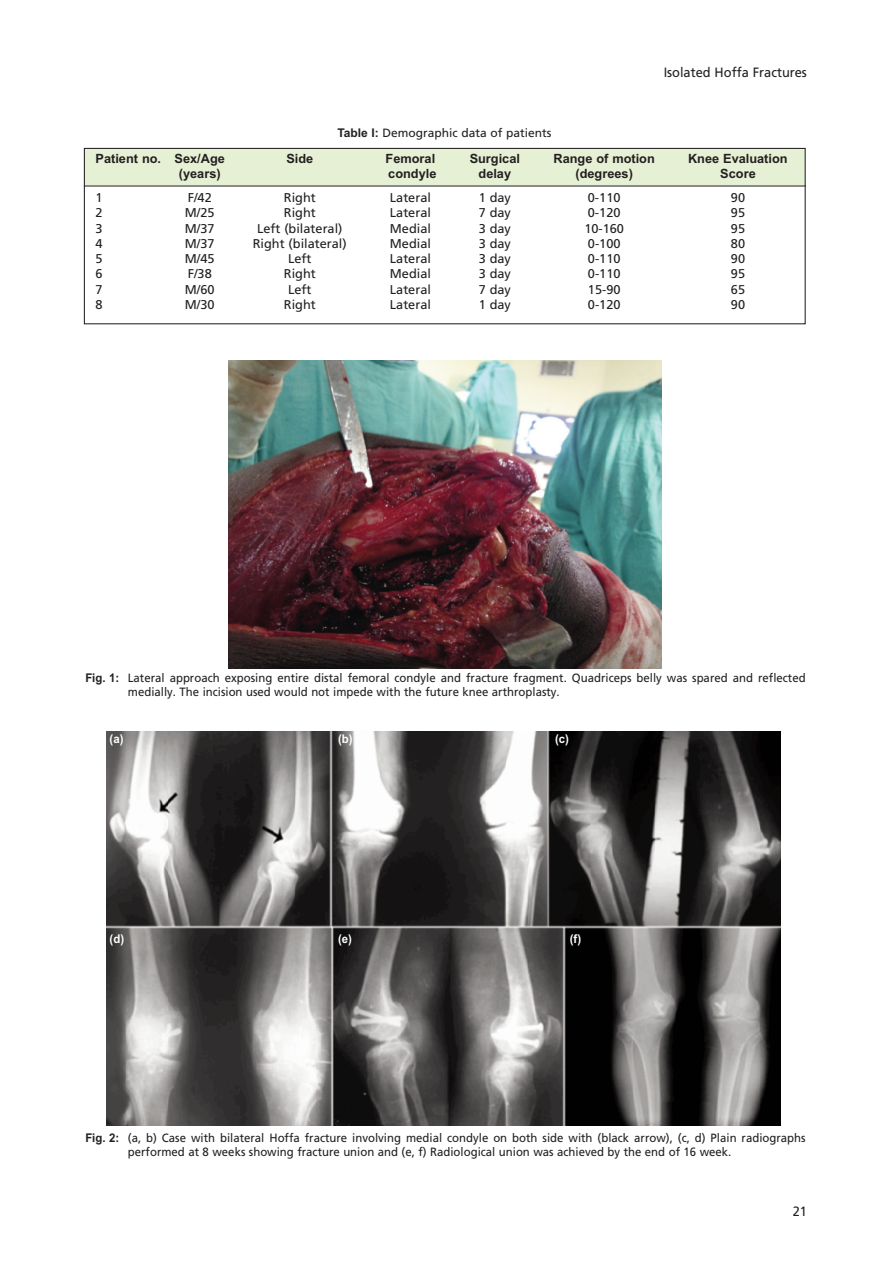
<style>
.page{position:relative;width:893px;height:1263px;background:#fff}
.page>*{position:absolute;margin:0;border:0;box-sizing:border-box;transform-origin:0 0}
.t1{font:13.5px "Frutiger LT Std";color:#231f20;scale:.95 1}
.t2{font:12.75px "Frutiger LT Std";color:#231f20}
.t3{font:700 12.75px "Arial";color:#231f20}
.t4{font:12px/14.4px "Frutiger LT Std";color:#231f20;scale:.95 1}
.t5{font:12px "Frutiger LT Std";color:#231f20}
.t6{font:700 12px "Arial";color:#fff;scale:.95 1}
.s1{font-family:"Arial";font-weight:700}
</style>
<div class="page">
<div style="left:84px;top:149px;width:720px;height:37px;background:#e5f0d4"></div>
<div style="left:84px;top:148px;width:721px;height:176px;border:1px solid #231f20"></div>
<hr style="left:84px;top:186px;width:721px;height:1px;background:#231f20">
<img style="left:228px;top:360px;width:433px;height:308px">
<img style="left:107px;top:731px;width:673px;height:394px">
<p class="t5" style="left:337px;top:128px;width:216px"><span class="s1">Table I:</span> Demographic data of patients</p>
<p class="t1" style="left:663px;top:67px;width:152px">Isolated Hoffa Fractures</p>
<p class="t3" style="left:96px;top:151px;width:131px">Patient no. Sex/Age</p>
<p class="t3" style="left:286px;top:151px;width:28px">Side</p>
<p class="t3" style="left:385px;top:151px;width:51px">Femoral</p>
<p class="t3" style="left:469px;top:151px;width:52px">Surgical</p>
<p class="t3" style="left:553px;top:151px;width:103px">Range of motion</p>
<p class="t3" style="left:688px;top:151px;width:101px">Knee Evaluation</p>
<p class="t3" style="left:179px;top:166px;width:43px">(years)</p>
<p class="t3" style="left:388px;top:166px;width:50px">condyle</p>
<p class="t3" style="left:478px;top:166px;width:34px">delay</p>
<p class="t3" style="left:575px;top:166px;width:59px">(degrees)</p>
<p class="t3" style="left:720px;top:166px;width:37px">Score</p>
<p class="t2" style="left:96px;top:192px;width:9px">1</p>
<p class="t2" style="left:188px;top:192px;width:26px">F/42</p>
<p class="t2" style="left:284px;top:192px;width:33px">Right</p>
<p class="t2" style="left:390px;top:192px;width:43px">Lateral</p>
<p class="t2" style="left:478px;top:192px;width:34px">1 day</p>
<p class="t2" style="left:588px;top:192px;width:34px">0-110</p>
<p class="t2" style="left:730px;top:192px;width:16px">90</p>
<p class="t2" style="left:96px;top:208px;width:9px">2</p>
<p class="t2" style="left:185px;top:208px;width:31px">M/25</p>
<p class="t2" style="left:284px;top:208px;width:33px">Right</p>
<p class="t2" style="left:390px;top:208px;width:43px">Lateral</p>
<p class="t2" style="left:478px;top:208px;width:34px">7 day</p>
<p class="t2" style="left:588px;top:208px;width:34px">0-120</p>
<p class="t2" style="left:730px;top:208px;width:16px">95</p>
<p class="t2" style="left:96px;top:223px;width:9px">3</p>
<p class="t2" style="left:185px;top:223px;width:31px">M/37</p>
<p class="t2" style="left:257px;top:223px;width:87px">Left (bilateral)</p>
<p class="t2" style="left:390px;top:223px;width:43px">Medial</p>
<p class="t2" style="left:478px;top:223px;width:34px">3 day</p>
<p class="t2" style="left:584px;top:223px;width:41px">10-160</p>
<p class="t2" style="left:730px;top:223px;width:16px">95</p>
<p class="t2" style="left:96px;top:238px;width:9px">4</p>
<p class="t2" style="left:185px;top:238px;width:31px">M/37</p>
<p class="t2" style="left:253px;top:238px;width:95px">Right (bilateral)</p>
<p class="t2" style="left:390px;top:238px;width:43px">Medial</p>
<p class="t2" style="left:478px;top:238px;width:34px">3 day</p>
<p class="t2" style="left:588px;top:238px;width:34px">0-100</p>
<p class="t2" style="left:730px;top:238px;width:16px">80</p>
<p class="t2" style="left:96px;top:254px;width:9px">5</p>
<p class="t2" style="left:185px;top:254px;width:31px">M/45</p>
<p class="t2" style="left:288px;top:254px;width:25px">Left</p>
<p class="t2" style="left:390px;top:254px;width:43px">Lateral</p>
<p class="t2" style="left:478px;top:254px;width:34px">3 day</p>
<p class="t2" style="left:588px;top:254px;width:34px">0-110</p>
<p class="t2" style="left:730px;top:254px;width:16px">90</p>
<p class="t2" style="left:96px;top:269px;width:9px">6</p>
<p class="t2" style="left:188px;top:269px;width:26px">F/38</p>
<p class="t2" style="left:284px;top:269px;width:33px">Right</p>
<p class="t2" style="left:390px;top:269px;width:43px">Medial</p>
<p class="t2" style="left:478px;top:269px;width:34px">3 day</p>
<p class="t2" style="left:588px;top:269px;width:34px">0-110</p>
<p class="t2" style="left:730px;top:269px;width:16px">95</p>
<p class="t2" style="left:96px;top:284px;width:9px">7</p>
<p class="t2" style="left:185px;top:284px;width:31px">M/60</p>
<p class="t2" style="left:288px;top:284px;width:25px">Left</p>
<p class="t2" style="left:390px;top:284px;width:43px">Lateral</p>
<p class="t2" style="left:478px;top:284px;width:34px">7 day</p>
<p class="t2" style="left:588px;top:284px;width:34px">15-90</p>
<p class="t2" style="left:730px;top:284px;width:16px">65</p>
<p class="t2" style="left:96px;top:299px;width:9px">8</p>
<p class="t2" style="left:185px;top:299px;width:31px">M/30</p>
<p class="t2" style="left:284px;top:299px;width:33px">Right</p>
<p class="t2" style="left:390px;top:299px;width:43px">Lateral</p>
<p class="t2" style="left:478px;top:299px;width:34px">1 day</p>
<p class="t2" style="left:588px;top:299px;width:34px">0-120</p>
<p class="t2" style="left:730px;top:299px;width:16px">90</p>
<p class="t4" style="left:128px;top:672px;width:714px;text-indent:-43px"><span class="s1">Fig. 1:</span> Lateral approach exposing entire distal femoral condyle and fracture fragment. Quadriceps belly was spared and reflected medially. The incision used would not impede with the future knee arthroplasty.</p>
<p class="t6" style="left:110px;top:732px;width:16px">(a)</p>
<p class="t6" style="left:110px;top:931px;width:17px">(d)</p>
<p class="t6" style="left:338px;top:732px;width:17px">(b)</p>
<p class="t6" style="left:338px;top:931px;width:16px">(e)</p>
<p class="t6" style="left:555px;top:732px;width:16px">(c)</p>
<p class="t6" style="left:569px;top:931px;width:13px">(f)</p>
<p class="t4" style="left:128px;top:1131px;width:714px;text-indent:-42px"><span class="s1">Fig. 2:</span> (a, b) Case with bilateral Hoffa fracture involving medial condyle on both side with (black arrow), (c, d) Plain radiographs performed at 8 weeks showing fracture union and (e, f) Radiological union was achieved by the end of 16 week.</p>
<p class="t1" style="left:792px;top:1206px;width:17px">21</p>
</div>
